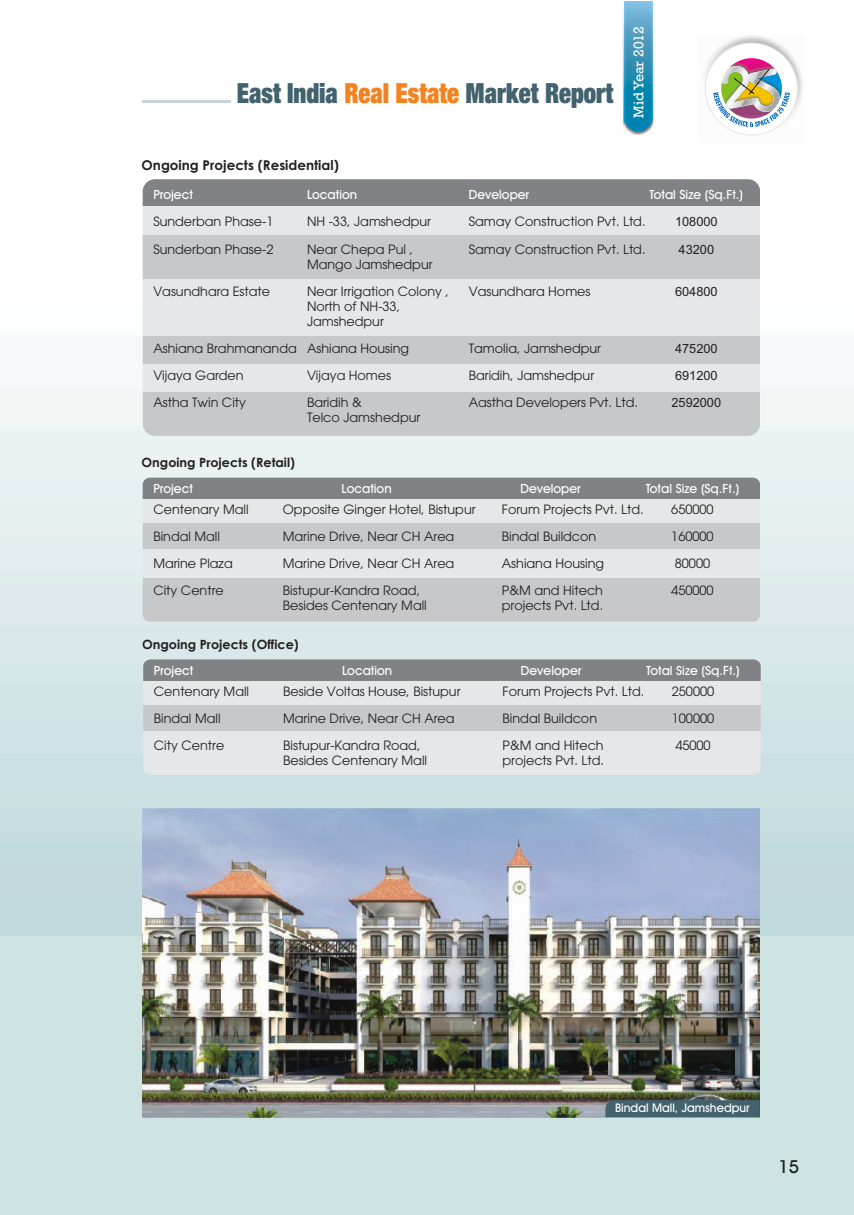
<style>
.page{position:relative;width:854px;height:1215px;background:#fff}
.page>*{position:absolute;margin:0;border:0;box-sizing:border-box;transform-origin:0 0}
.t1{font:27.75px "Helvetica Neue LT107 X Blk Cn";color:#42636e;scale:.89 1}
.t2{font:18px "Avant Garde Md BT";color:#231f20}
.t3{font:14.25px "Rockwell";color:#fff}
.t4{font:700 13.5px "Century Gothic";color:#231f20}
.t5{font:12.75px/15px "ITC Avant Garde Gothic";color:#231f20}
.t6{font:12.75px "Avant Garde Md BT";color:#fff}
.t7{font:700 12.75px "Century Gothic";color:#231f20}
.t8{font:12.75px "Arial";color:#231f20}
.t9{font:12px "Avant Garde Md BT";color:#fff}
.s1{color:#f58220}
</style>
<div class="page">
<div style="left:0;top:936px;width:853px;height:279px;background:#cee4e3"></div>
<img style="left:0;top:301px;width:853px;height:635px">
<img style="left:142px;top:808px;width:617px;height:309px">
<div style="left:143px;top:499px;width:617px;height:24px;background:#e6e7e9"></div>
<div style="left:143px;top:523px;width:617px;height:27px;background:#c7c8ca"></div>
<div style="left:143px;top:550px;width:617px;height:28px;background:#e6e7e9"></div>
<div style="left:143px;top:578px;width:617px;height:44px;background:#c7c8ca"></div>
<div style="left:143px;top:478px;width:617px;height:21px;background:#808285"></div>
<div style="left:143px;top:179px;width:617px;height:27px;background:#808285"></div>
<div style="left:143px;top:206px;width:617px;height:29px;background:#e6e7e9"></div>
<div style="left:143px;top:235px;width:617px;height:44px;background:#c7c8ca"></div>
<div style="left:143px;top:279px;width:617px;height:57px;background:#e6e7e9"></div>
<div style="left:143px;top:336px;width:617px;height:28px;background:#c7c8ca"></div>
<div style="left:143px;top:364px;width:617px;height:28px;background:#e6e7e9"></div>
<div style="left:143px;top:392px;width:617px;height:44px;background:#c7c8ca"></div>
<img style="left:622px;top:1px;width:32px;height:134px">
<img style="left:624px;top:1px;width:28px;height:131px">
<hr style="left:142px;top:101px;width:89px;height:2px;background:#c4d3dd">
<img style="left:705px;top:36px;width:98px;height:100px">
<div style="left:705px;top:43px;width:92px;height:92px;background:#fff;border:1px solid #e6e7e9;border-radius:50%"></div>
<img style="left:713px;top:57px;width:76px;height:70px">
<div style="left:143px;top:681px;width:617px;height:24px;background:#e6e7e9"></div>
<div style="left:143px;top:705px;width:617px;height:26px;background:#c7c8ca"></div>
<div style="left:143px;top:731px;width:617px;height:44px;background:#e6e7e9"></div>
<div style="left:143px;top:659px;width:617px;height:22px;background:#808285"></div>
<div style="left:605px;top:1100px;width:154px;height:17px;background:#42636e"></div>
<h1 class="t1" style="left:237px;top:75px;width:424px">East India <span class="s1">Real Estate</span> Market Report</h1>
<p class="t4" style="left:142px;top:160px;width:199px">Ongoing Projects (Residential)</p>
<p class="t3" style="left:633px;top:118px;width:93px;rotate:-90deg">MidYear 2012</p>
<p class="t6" style="left:153px;top:189px;width:41px">Project</p>
<p class="t6" style="left:307px;top:189px;width:52px">Location</p>
<p class="t6" style="left:469px;top:189px;width:62px">Developer</p>
<p class="t6" style="left:649px;top:189px;width:95px">Total Size (Sq.Ft.)</p>
<p class="t5" style="left:153px;top:216px;width:122px">Sunderban Phase-1</p>
<p class="t5" style="left:307px;top:216px;width:125px">NH -33, Jamshedpur</p>
<p class="t5" style="left:469px;top:216px;width:178px">Samay Construction Pvt. Ltd.</p>
<p class="t8" style="left:675px;top:217px;width:44px">108000</p>
<p class="t5" style="left:153px;top:243px;width:122px">Sunderban Phase-2</p>
<p class="t5" style="left:307px;top:243px;width:108px">Near Chepa Pul ,</p>
<p class="t5" style="left:469px;top:243px;width:178px">Samay Construction Pvt. Ltd.</p>
<p class="t8" style="left:678px;top:244px;width:37px">43200</p>
<p class="t5" style="left:307px;top:258px;width:127px">Mango Jamshedpur</p>
<p class="t5" style="left:153px;top:285px;width:118px">Vasundhara Estate</p>
<p class="t5" style="left:307px;top:285px;width:144px">Near Irrigation Colony ,</p>
<p class="t5" style="left:469px;top:285px;width:123px">Vasundhara Homes</p>
<p class="t8" style="left:675px;top:286px;width:44px">604800</p>
<p class="t5" style="left:307px;top:300px;width:95px">North of NH-33,<br>Jamshedpur</p>
<p class="t5" style="left:153px;top:342px;width:257px">Ashiana Brahmananda Ashiana Housing</p>
<p class="t5" style="left:469px;top:342px;width:134px">Tamolia, Jamshedpur</p>
<p class="t8" style="left:675px;top:343px;width:44px">475200</p>
<p class="t5" style="left:153px;top:369px;width:92px">Vijaya Garden</p>
<p class="t5" style="left:307px;top:369px;width:86px">Vijaya Homes</p>
<p class="t5" style="left:469px;top:369px;width:127px">Baridih, Jamshedpur</p>
<p class="t8" style="left:675px;top:370px;width:44px">691200</p>
<p class="t5" style="left:153px;top:396px;width:94px">Astha Twin City</p>
<p class="t5" style="left:307px;top:396px;width:56px">Baridih &amp;</p>
<p class="t5" style="left:469px;top:396px;width:171px">Aastha Developers Pvt. Ltd.</p>
<p class="t8" style="left:671px;top:397px;width:51px">2592000</p>
<p class="t5" style="left:307px;top:411px;width:115px">Telco Jamshedpur</p>
<p class="t7" style="left:142px;top:457px;width:155px">Ongoing Projects (Retail)</p>
<p class="t6" style="left:153px;top:483px;width:41px">Project</p>
<p class="t6" style="left:341px;top:483px;width:52px">Location</p>
<p class="t6" style="left:520px;top:483px;width:62px">Developer</p>
<p class="t6" style="left:645px;top:483px;width:95px">Total Size (Sq.Ft.)</p>
<p class="t5" style="left:153px;top:503px;width:97px">Centenary Mall</p>
<p class="t5" style="left:283px;top:503px;width:194px">Opposite Ginger Hotel, Bistupur</p>
<p class="t5" style="left:502px;top:503px;width:143px">Forum Projects Pvt. Ltd.</p>
<p class="t5" style="left:671px;top:503px;width:44px">650000</p>
<p class="t5" style="left:153px;top:530px;width:68px">Bindal Mall</p>
<p class="t5" style="left:283px;top:530px;width:173px">Marine Drive, Near CH Area</p>
<p class="t5" style="left:502px;top:530px;width:96px">Bindal Buildcon</p>
<p class="t5" style="left:671px;top:530px;width:44px">160000</p>
<p class="t5" style="left:153px;top:557px;width:81px">Marine Plaza</p>
<p class="t5" style="left:283px;top:557px;width:173px">Marine Drive, Near CH Area</p>
<p class="t5" style="left:502px;top:557px;width:104px">Ashiana Housing</p>
<p class="t5" style="left:674px;top:557px;width:37px">80000</p>
<p class="t5" style="left:153px;top:584px;width:72px">City Centre</p>
<p class="t5" style="left:283px;top:584px;width:139px">Bistupur-Kandra Road,</p>
<p class="t5" style="left:502px;top:584px;width:103px">P&amp;M and Hitech</p>
<p class="t5" style="left:671px;top:584px;width:44px">450000</p>
<p class="t5" style="left:283px;top:599px;width:145px">Besides Centenary Mall</p>
<p class="t5" style="left:502px;top:599px;width:103px">projects Pvt. Ltd.</p>
<p class="t7" style="left:142px;top:639px;width:158px">Ongoing Projects (Office)</p>
<p class="t6" style="left:154px;top:665px;width:41px">Project</p>
<p class="t6" style="left:342px;top:665px;width:52px">Location</p>
<p class="t6" style="left:521px;top:665px;width:62px">Developer</p>
<p class="t6" style="left:646px;top:665px;width:95px">Total Size (Sq.Ft.)</p>
<p class="t5" style="left:154px;top:685px;width:97px">Centenary Mall</p>
<p class="t5" style="left:283px;top:685px;width:179px">Beside Voltas House, Bistupur</p>
<p class="t5" style="left:502px;top:685px;width:143px">Forum Projects Pvt. Ltd.</p>
<p class="t5" style="left:671px;top:685px;width:44px">250000</p>
<p class="t5" style="left:154px;top:712px;width:68px">Bindal Mall</p>
<p class="t5" style="left:283px;top:712px;width:173px">Marine Drive, Near CH Area</p>
<p class="t5" style="left:502px;top:712px;width:96px">Bindal Buildcon</p>
<p class="t5" style="left:671px;top:712px;width:44px">100000</p>
<p class="t5" style="left:154px;top:739px;width:72px">City Centre</p>
<p class="t5" style="left:283px;top:739px;width:139px">Bistupur-Kandra Road,</p>
<p class="t5" style="left:502px;top:739px;width:103px">P&amp;M and Hitech</p>
<p class="t5" style="left:675px;top:739px;width:37px">45000</p>
<p class="t5" style="left:283px;top:754px;width:145px">Besides Centenary Mall</p>
<p class="t5" style="left:502px;top:754px;width:103px">projects Pvt. Ltd.</p>
<p class="t9" style="left:615px;top:1103px;width:136px">Bindal Mall, Jamshedpur</p>
<h2 class="t2" style="left:778px;top:1159px;width:22px">15</h2>
</div>
